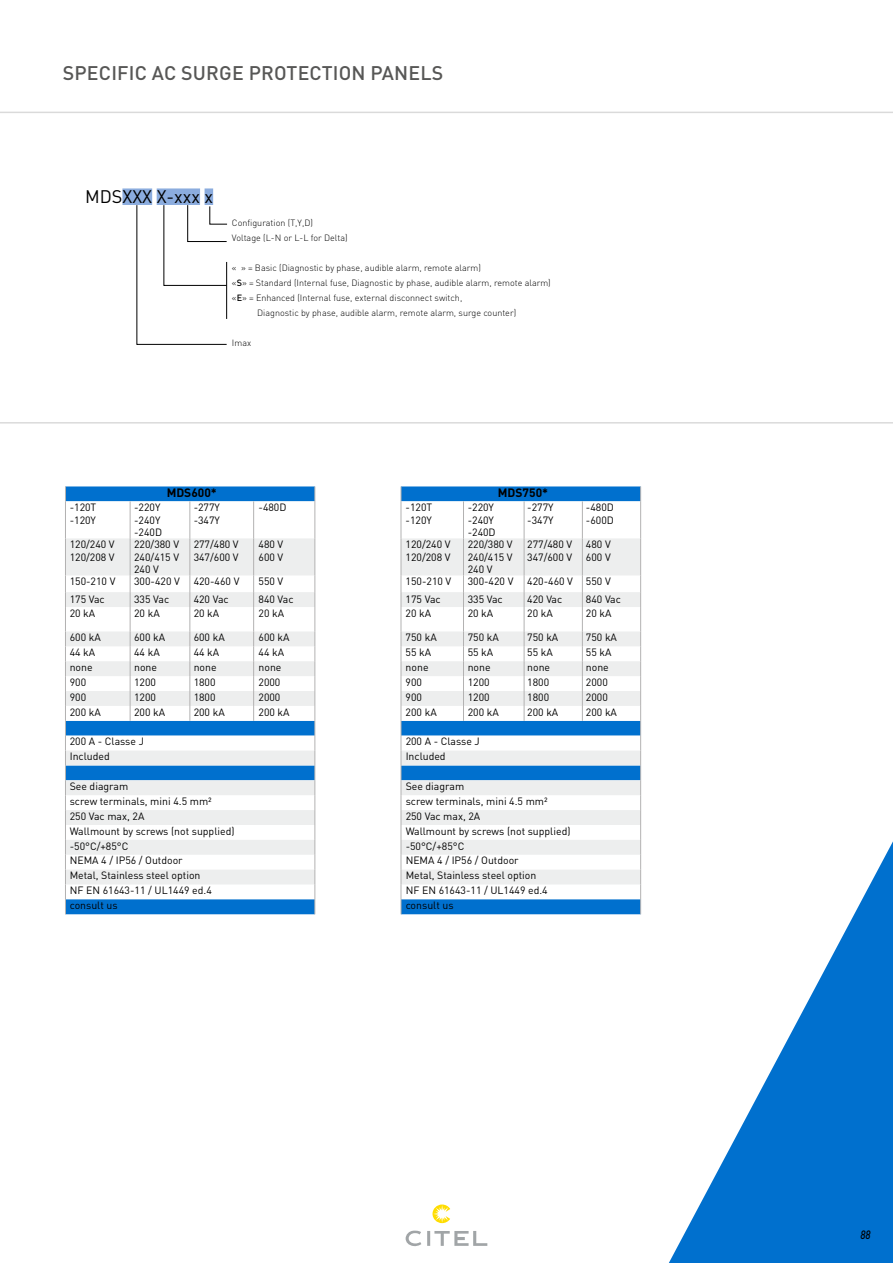
<style>
.page{position:relative;width:893px;height:1263px;background:#fff}
.page>*{position:absolute;margin:0;border:0;box-sizing:border-box;transform-origin:0 0}
.t1{font:500 19.5px "DIN Pro";letter-spacing:.01em;color:#575756}
.t2{font:18px "DIN Pro";color:#000}
.t3{font:700 12px "DIN Pro";color:#000}
.t4{font:italic 500 12px "DIN Pro";color:#000;scale:.84 1}
.t5{font:10.5px/12.6px "DIN Pro";color:#000}
.t6{font:300 9px/15px "DIN Pro";color:#000}
.s1{font-weight:500}
</style>
<div class="page">
<svg style="left:669px;top:841px;width:224px;height:422px"></svg>
<svg style="left:432px;top:1204px;width:18px;height:19px"></svg>
<svg style="left:434px;top:1231px;width:53px;height:15px"></svg>
<hr style="left:427px;top:1231px;width:3px;height:15px;background:#a1a5a7">
<svg style="left:406px;top:1230px;width:15px;height:16px"></svg>
<svg style="left:66px;top:486px;width:574px;height:15px;background:#2c89d6"></svg>
<svg style="left:66px;top:538px;width:574px;height:37px;fill:#edeeee"></svg>
<svg style="left:640px;top:486px;width:1px;height:15px"></svg>
<hr style="left:65px;top:501px;width:1px;height:37px;background:#b3b2b2">
<hr style="left:130px;top:501px;width:1px;height:37px;background:#b3b2b2">
<hr style="left:190px;top:501px;width:1px;height:37px;background:#b3b2b2">
<hr style="left:253px;top:501px;width:1px;height:37px;background:#b3b2b2">
<hr style="left:315px;top:501px;width:1px;height:37px;background:#b3b2b2">
<hr style="left:401px;top:501px;width:1px;height:37px;background:#b3b2b2">
<hr style="left:463px;top:501px;width:1px;height:37px;background:#b3b2b2">
<hr style="left:524px;top:501px;width:1px;height:37px;background:#b3b2b2">
<hr style="left:582px;top:501px;width:1px;height:37px;background:#b3b2b2">
<hr style="left:640px;top:501px;width:1px;height:37px;background:#b3b2b2">
<hr style="left:65px;top:538px;width:1px;height:37px;background:#b3b2b2">
<hr style="left:130px;top:538px;width:1px;height:37px;background:#b3b2b2">
<hr style="left:190px;top:538px;width:1px;height:37px;background:#b3b2b2">
<hr style="left:253px;top:538px;width:1px;height:37px;background:#b3b2b2">
<hr style="left:315px;top:538px;width:1px;height:37px;background:#b3b2b2">
<hr style="left:401px;top:538px;width:1px;height:37px;background:#b3b2b2">
<hr style="left:463px;top:538px;width:1px;height:37px;background:#b3b2b2">
<hr style="left:524px;top:538px;width:1px;height:37px;background:#b3b2b2">
<hr style="left:582px;top:538px;width:1px;height:37px;background:#b3b2b2">
<hr style="left:640px;top:538px;width:1px;height:37px;background:#b3b2b2">
<svg style="left:401px;top:486px;width:1px;height:15px"></svg>
<svg style="left:65px;top:486px;width:1px;height:15px"></svg>
<svg style="left:315px;top:486px;width:1px;height:15px"></svg>
<svg style="left:65px;top:575px;width:576px;height:339px"></svg>
<div style="left:122px;top:188px;width:30px;height:17px;background:#8bacde"></div>
<div style="left:157px;top:188px;width:43px;height:17px;background:#8bacde"></div>
<div style="left:205px;top:188px;width:8px;height:17px;background:#8bacde"></div>
<svg style="left:136px;top:204px;width:92px;height:141px"></svg>
<hr style="left:226px;top:262px;width:1px;height:57px;background:#000">
<hr style="left:0;top:112px;width:893px;height:1px;background:#dadada">
<hr style="left:0;top:422px;width:893px;height:2px;background:#dadada">
<h1 class="t1" style="left:63px;top:59px;width:382px">SPECIFIC AC SURGE PROTECTION PANELS</h1>
<h2 class="t2" style="left:85px;top:184px;width:130px">MDSXXX X-xxx x</h2>
<p class="t6" style="left:232px;top:215px;width:117px">Configuration (T,Y,D)<br>Voltage (L-N or L-L for Delta)</p>
<p class="t6" style="left:232px;top:260px;width:251px">« » = Basic (Diagnostic by phase, audible alarm, remote alarm)</p>
<p class="t6" style="left:232px;top:275px;width:320px">«<span class="s1">S</span>» = Standard (Internal fuse, Diagnostic by phase, audible alarm, remote alarm)</p>
<p class="t6" style="left:232px;top:290px;width:232px">«<span class="s1">E</span>» = Enhanced (Internal fuse, external disconnect switch,</p>
<p class="t6" style="left:257px;top:305px;width:261px">Diagnostic by phase, audible alarm, remote alarm, surge counter)</p>
<p class="t6" style="left:232px;top:335px;width:21px">Imax</p>
<p class="t3" style="left:167px;top:485px;width:52px">MDS600*</p>
<p class="t3" style="left:498px;top:485px;width:52px">MDS750*</p>
<p class="t5" style="left:70px;top:501px;width:28px">-120T -120Y</p>
<p class="t5" style="left:134px;top:501px;width:29px">-220Y -240Y -240D</p>
<p class="t5" style="left:194px;top:501px;width:28px">-277Y -347Y</p>
<p class="t5" style="left:259px;top:501px;width:29px">-480D</p>
<p class="t5" style="left:406px;top:501px;width:28px">-120T -120Y</p>
<p class="t5" style="left:468px;top:501px;width:29px">-220Y -240Y -240D</p>
<p class="t5" style="left:527px;top:501px;width:28px">-277Y -347Y</p>
<p class="t5" style="left:586px;top:501px;width:29px">-480D -600D</p>
<p class="t5" style="left:70px;top:538px;width:46px">120/240 V<br>120/208 V</p>
<p class="t5" style="left:134px;top:538px;width:46px;text-align:justify">220/380 V 240/415 V 240 V</p>
<p class="t5" style="left:194px;top:538px;width:46px">277/480 V<br>347/600 V</p>
<p class="t5" style="left:259px;top:538px;width:26px">480 V<br>600 V</p>
<p class="t5" style="left:406px;top:538px;width:46px">120/240 V<br>120/208 V</p>
<p class="t5" style="left:468px;top:538px;width:46px;text-align:justify">220/380 V 240/415 V 240 V</p>
<p class="t5" style="left:527px;top:538px;width:46px">277/480 V<br>347/600 V</p>
<p class="t5" style="left:586px;top:538px;width:26px">480 V<br>600 V</p>
<p class="t5" style="left:70px;top:575px;width:47px">150-210 V</p>
<p class="t5" style="left:134px;top:575px;width:47px">300-420 V</p>
<p class="t5" style="left:194px;top:575px;width:47px">420-460 V</p>
<p class="t5" style="left:259px;top:575px;width:26px">550 V</p>
<p class="t5" style="left:406px;top:575px;width:47px">150-210 V</p>
<p class="t5" style="left:468px;top:575px;width:47px">300-420 V</p>
<p class="t5" style="left:527px;top:575px;width:85px">420-460 V 550 V</p>
<p class="t5" style="left:70px;top:592px;width:37px">175 Vac</p>
<p class="t5" style="left:134px;top:592px;width:37px">335 Vac</p>
<p class="t5" style="left:194px;top:592px;width:37px">420 Vac</p>
<p class="t5" style="left:259px;top:592px;width:37px">840 Vac</p>
<p class="t5" style="left:406px;top:592px;width:37px">175 Vac</p>
<p class="t5" style="left:468px;top:592px;width:37px">335 Vac</p>
<p class="t5" style="left:527px;top:592px;width:37px">420 Vac</p>
<p class="t5" style="left:586px;top:592px;width:37px">840 Vac</p>
<p class="t5" style="left:70px;top:607px;width:27px">20 kA</p>
<p class="t5" style="left:134px;top:607px;width:27px">20 kA</p>
<p class="t5" style="left:194px;top:607px;width:27px">20 kA</p>
<p class="t5" style="left:259px;top:607px;width:27px">20 kA</p>
<p class="t5" style="left:406px;top:607px;width:27px">20 kA</p>
<p class="t5" style="left:468px;top:607px;width:27px">20 kA</p>
<p class="t5" style="left:527px;top:607px;width:27px">20 kA</p>
<p class="t5" style="left:586px;top:607px;width:27px">20 kA</p>
<p class="t5" style="left:70px;top:631px;width:33px">600 kA</p>
<p class="t5" style="left:134px;top:631px;width:33px">600 kA</p>
<p class="t5" style="left:194px;top:631px;width:33px">600 kA</p>
<p class="t5" style="left:259px;top:631px;width:33px">600 kA</p>
<p class="t5" style="left:406px;top:631px;width:33px">750 kA</p>
<p class="t5" style="left:468px;top:631px;width:33px">750 kA</p>
<p class="t5" style="left:527px;top:631px;width:33px">750 kA</p>
<p class="t5" style="left:586px;top:631px;width:33px">750 kA</p>
<p class="t5" style="left:70px;top:645px;width:27px">44 kA</p>
<p class="t5" style="left:134px;top:645px;width:27px">44 kA</p>
<p class="t5" style="left:194px;top:645px;width:27px">44 kA</p>
<p class="t5" style="left:259px;top:645px;width:27px">44 kA</p>
<p class="t5" style="left:406px;top:645px;width:27px">55 kA</p>
<p class="t5" style="left:468px;top:645px;width:27px">55 kA</p>
<p class="t5" style="left:527px;top:645px;width:27px">55 kA</p>
<p class="t5" style="left:586px;top:645px;width:27px">55 kA</p>
<p class="t5" style="left:70px;top:660px;width:24px">none</p>
<p class="t5" style="left:134px;top:660px;width:24px">none</p>
<p class="t5" style="left:194px;top:660px;width:24px">none</p>
<p class="t5" style="left:259px;top:660px;width:24px">none</p>
<p class="t5" style="left:406px;top:660px;width:24px">none</p>
<p class="t5" style="left:468px;top:660px;width:24px">none</p>
<p class="t5" style="left:527px;top:660px;width:24px">none</p>
<p class="t5" style="left:586px;top:660px;width:24px">none</p>
<p class="t5" style="left:70px;top:675px;width:18px">900</p>
<p class="t5" style="left:134px;top:675px;width:23px">1200</p>
<p class="t5" style="left:194px;top:675px;width:23px">1800</p>
<p class="t5" style="left:259px;top:675px;width:23px">2000</p>
<p class="t5" style="left:406px;top:675px;width:18px">900</p>
<p class="t5" style="left:468px;top:675px;width:23px">1200</p>
<p class="t5" style="left:527px;top:675px;width:23px">1800</p>
<p class="t5" style="left:586px;top:675px;width:23px">2000</p>
<p class="t5" style="left:70px;top:690px;width:18px">900</p>
<p class="t5" style="left:134px;top:690px;width:23px">1200</p>
<p class="t5" style="left:194px;top:690px;width:23px">1800</p>
<p class="t5" style="left:259px;top:690px;width:23px">2000</p>
<p class="t5" style="left:406px;top:690px;width:18px">900</p>
<p class="t5" style="left:468px;top:690px;width:23px">1200</p>
<p class="t5" style="left:527px;top:690px;width:23px">1800</p>
<p class="t5" style="left:586px;top:690px;width:23px">2000</p>
<p class="t5" style="left:70px;top:705px;width:33px">200 kA</p>
<p class="t5" style="left:134px;top:705px;width:33px">200 kA</p>
<p class="t5" style="left:194px;top:705px;width:33px">200 kA</p>
<p class="t5" style="left:259px;top:705px;width:33px">200 kA</p>
<p class="t5" style="left:406px;top:705px;width:33px">200 kA</p>
<p class="t5" style="left:468px;top:705px;width:33px">200 kA</p>
<p class="t5" style="left:527px;top:705px;width:33px">200 kA</p>
<p class="t5" style="left:586px;top:705px;width:33px">200 kA</p>
<p class="t5" style="left:70px;top:735px;width:76px">200 A - Classe J</p>
<p class="t5" style="left:406px;top:735px;width:76px">200 A - Classe J</p>
<p class="t5" style="left:70px;top:750px;width:42px">Included</p>
<p class="t5" style="left:406px;top:750px;width:42px">Included</p>
<p class="t5" style="left:70px;top:779px;width:60px">See diagram</p>
<p class="t5" style="left:406px;top:779px;width:60px">See diagram</p>
<p class="t5" style="left:70px;top:794px;width:144px">screw terminals, mini 4.5 mm²</p>
<p class="t5" style="left:406px;top:794px;width:144px">screw terminals, mini 4.5 mm²</p>
<p class="t5" style="left:70px;top:809px;width:76px">250 Vac max, 2A</p>
<p class="t5" style="left:406px;top:809px;width:76px">250 Vac max, 2A</p>
<p class="t5" style="left:70px;top:824px;width:166px">Wallmount by screws (not supplied)</p>
<p class="t5" style="left:406px;top:824px;width:166px">Wallmount by screws (not supplied)</p>
<p class="t5" style="left:70px;top:839px;width:60px">-50°C/+85°C</p>
<p class="t5" style="left:406px;top:839px;width:60px">-50°C/+85°C</p>
<p class="t5" style="left:70px;top:854px;width:115px">NEMA 4 / IP56 / Outdoor</p>
<p class="t5" style="left:406px;top:854px;width:115px">NEMA 4 / IP56 / Outdoor</p>
<p class="t5" style="left:70px;top:869px;width:132px">Metal, Stainless steel option</p>
<p class="t5" style="left:406px;top:869px;width:132px">Metal, Stainless steel option</p>
<p class="t5" style="left:70px;top:884px;width:144px">NF EN 61643-11 / UL1449 ed.4</p>
<p class="t5" style="left:406px;top:884px;width:144px">NF EN 61643-11 / UL1449 ed.4</p>
<p class="t5" style="left:70px;top:898px;width:49px">consult us</p>
<p class="t5" style="left:406px;top:898px;width:49px">consult us</p>
<p class="t4" style="left:860px;top:1227px;width:14px">88</p>
</div>
